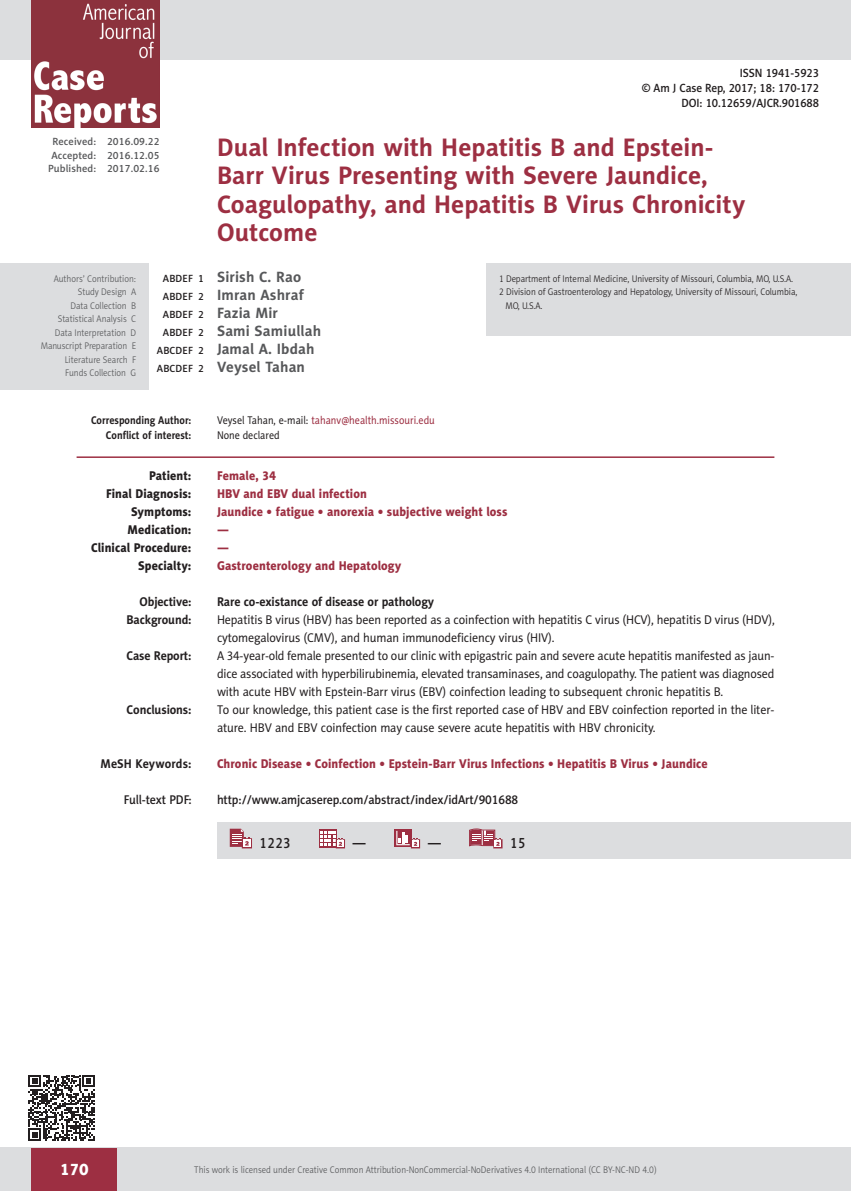
<style>
.page{position:relative;width:851px;height:1191px;background:#fff}
.page>*{position:absolute;margin:0;border:0;box-sizing:border-box;transform-origin:0 0}
.AJCR_Tytul{font:700 25.5px/28.5px "Naomi Sans EFN";color:#9d2f42}
.t1{font:16.5px "Naomi Sans EFN Heavy";color:#fff}
.AJCR_Autorzy{font:700 15px "Naomi Sans EFN";letter-spacing:.01em;color:#57585a}
.AJCR_dane{font:15px "Naomi Sans EFN Medium";letter-spacing:.03em;color:#231f20;scale:.9 1}
.AJCR_Summary_body{font:12.75px/18px "Naomi Sans EFN";letter-spacing:-.01em;color:#231f20;scale:.95 1}
.AJCR_Summary_body-2{font:12.75px/18px "Naomi Sans EFN";letter-spacing:-.01em;color:#231f20;text-align:justify;scale:.94 1}
.AJCR_keywords{font:12.75px "Naomi Sans EFN Heavy";letter-spacing:.005em;color:#9d2f42;scale:.95 1}
.AJCR_keywords-2{font:12.75px "Naomi Sans EFN Heavy";letter-spacing:.005em;color:#231f20;scale:.95 1}
.AJCR_Summary_body-3{font:700 12.75px "Naomi Sans EFN";letter-spacing:-.01em;color:#231f20;scale:.95 1}
.AJCR_full_text_pdf{font:12.75px "Naomi Sans EFN Medium";letter-spacing:-.01em;color:#231f20;scale:.95 1}
.AJCR_keywords-3{font:700 12.75px "Naomi Sans EFN";letter-spacing:.005em;color:#231f20;scale:.95 1}
.AJCR_Summary_body-4{font:700 12.75px "Naomi Sans EFN";letter-spacing:-.01em;color:#231f20;scale:.94 1}
.AJCR_full_text_pdf-2{font:12px "Naomi Sans EFN Medium";letter-spacing:-.01em;color:#231f20;scale:.95 1}
.AJCR_Adres{font:11.25px "Naomi Sans EFN";color:#9d2f42;scale:.9 1}
.AJCR_Adres-2{font:700 11.25px "Naomi Sans EFN";color:#231f20;scale:.9 1}
.AJCR_Adres-3{font:11.25px "Naomi Sans EFN";color:#231f20;scale:.9 1}
.t2{font:10.5px "Naomi Sans EFN Medium";letter-spacing:.01em;color:#57585a}
.t3{font:9.75px "Naomi Sans EFN Light";color:#57585a;scale:.9 1}
.AJCR_Afiliacja{font:9.75px/13.5px "Naomi Sans EFN Light";color:#231f20;scale:.9 1}
.s1{font-family:"Naomi Sans EFN Medium";font-weight:400;font-size:10.5px;color:#231f20}
.s2{color:#231f20}
</style>
<div class="page">
<div style="left:217px;top:822px;width:633px;height:36px;background:#dcdddf"></div>
<svg style="left:230px;top:828px;width:22px;height:20px"></svg>
<div style="left:319px;top:829px;width:17px;height:18px;background:#9d2f42"></div>
<svg style="left:320px;top:830px;width:25px;height:18px"></svg>
<div style="left:394px;top:829px;width:18px;height:18px;background:#9d2f42"></div>
<svg style="left:396px;top:831px;width:24px;height:17px"></svg>
<svg style="left:469px;top:828px;width:33px;height:20px"></svg>
<hr style="left:77px;top:456px;width:697px;height:2px;background:#9d2f42">
<div style="left:0;top:264px;width:149px;height:126px;background:#dcdddf"></div>
<div style="left:486px;top:264px;width:364px;height:72px;background:#dcdddf"></div>
<svg style="left:28px;top:1075px;width:67px;height:66px"></svg>
<hr style="left:850px;top:0;width:1px;height:60px;background:#dcdddf">
<div style="left:0;top:1148px;width:850px;height:43px;background:#dcdddf"></div>
<div style="left:32px;top:1147px;width:85px;height:43px;background:#9d2f42"></div>
<div style="left:0;top:0;width:850px;height:60px;background:#dcdddf"></div>
<img style="left:32px;top:0;width:127px;height:127px">
<p class="AJCR_full_text_pdf-2" style="left:739px;top:66px;width:85px">ISSN 1941-5923</p>
<p class="AJCR_full_text_pdf-2" style="left:641px;top:81px;width:188px">© Am J Case Rep, 2017; 18: 170-172</p>
<p class="AJCR_full_text_pdf-2" style="left:681px;top:96px;width:146px">DOI: 10.12659/AJCR.901688</p>
<p class="AJCR_Tytul" style="left:217px;top:133px;width:530px">Dual Infection with Hepatitis B and Epstein-Barr Virus Presenting with Severe Jaundice, Coagulopathy, and Hepatitis B Virus Chronicity Outcome</p>
<p class="AJCR_Autorzy" style="left:163px;top:268px;width:140px"><span class="s1">ABDEF 1</span> Sirish C. Rao</p>
<p class="AJCR_Autorzy" style="left:163px;top:286px;width:142px"><span class="s1">ABDEF 2</span> Imran Ashraf</p>
<p class="AJCR_Autorzy" style="left:163px;top:304px;width:116px"><span class="s1">ABDEF 2</span> Fazia Mir</p>
<p class="AJCR_Autorzy" style="left:163px;top:322px;width:160px"><span class="s1">ABDEF 2</span> Sami Samiullah</p>
<p class="AJCR_Autorzy" style="left:157px;top:340px;width:159px"><span class="s1">ABCDEF 2</span> Jamal A. Ibdah</p>
<p class="AJCR_Autorzy" style="left:157px;top:358px;width:150px"><span class="s1">ABCDEF 2</span> Veysel Tahan</p>
<p class="t2" style="left:52px;top:136px;width:109px">Received: 2016.09.22</p>
<p class="t2" style="left:51px;top:149px;width:110px">Accepted: 2016.12.05</p>
<p class="t2" style="left:48px;top:163px;width:113px">Published: 2017.02.16</p>
<p class="t3" style="left:54px;top:273px;width:93px">Authors’ Contribution:</p>
<p class="t3" style="left:78px;top:286px;width:66px">Study Design A</p>
<p class="t3" style="left:70px;top:300px;width:74px">Data Collection B</p>
<p class="t3" style="left:58px;top:313px;width:89px">Statistical Analysis C</p>
<p class="t3" style="left:55px;top:327px;width:92px">Data Interpretation D</p>
<p class="t3" style="left:41px;top:340px;width:107px">Manuscript Preparation E</p>
<p class="t3" style="left:65px;top:354px;width:81px">Literature Search F</p>
<p class="t3" style="left:65px;top:367px;width:80px">Funds Collection G</p>
<p class="AJCR_Afiliacja" style="left:499px;top:272px;width:328px">1 Department of Internal Medicine, University of Missouri, Columbia, MO, U.S.A.</p>
<p class="AJCR_Afiliacja" style="left:505px;top:285px;width:326px;text-indent:-6px">2 Division of Gastroenterology and Hepatology, University of Missouri, Columbia,<br>MO, U.S.A.</p>
<p class="AJCR_Adres-2" style="left:91px;top:413px;width:113px">Corresponding Author:</p>
<p class="AJCR_Adres" style="left:217px;top:413px;width:243px"><span class="s2">Veysel Tahan, e-mail:</span> tahanv@health.missouri.edu</p>
<p class="AJCR_Adres-2" style="left:106px;top:429px;width:97px">Conflict of interest:</p>
<p class="AJCR_Adres-3" style="left:217px;top:429px;width:71px">None declared</p>
<p class="AJCR_keywords-2" style="left:149px;top:468px;width:46px">Patient:</p>
<p class="AJCR_keywords" style="left:217px;top:468px;width:64px">Female, 34</p>
<p class="AJCR_keywords-2" style="left:106px;top:486px;width:91px">Final Diagnosis:</p>
<p class="AJCR_keywords" style="left:217px;top:486px;width:159px">HBV and EBV dual infection</p>
<p class="AJCR_keywords-2" style="left:131px;top:504px;width:65px">Symptoms:</p>
<p class="AJCR_keywords" style="left:217px;top:504px;width:307px">Jaundice • fatigue • anorexia • subjective weight loss</p>
<p class="AJCR_keywords-2" style="left:128px;top:522px;width:69px">Medication:</p>
<p class="AJCR_keywords" style="left:217px;top:522px;width:14px">—</p>
<p class="AJCR_keywords-2" style="left:91px;top:540px;width:107px">Clinical Procedure:</p>
<p class="AJCR_keywords" style="left:217px;top:540px;width:14px">—</p>
<p class="AJCR_keywords-2" style="left:138px;top:558px;width:58px">Specialty:</p>
<p class="AJCR_keywords" style="left:217px;top:558px;width:195px">Gastroenterology and Hepatology</p>
<p class="AJCR_Summary_body-3" style="left:139px;top:594px;width:56px">Objective:</p>
<p class="AJCR_Summary_body-3" style="left:217px;top:594px;width:230px">Rare co-existance of disease or pathology</p>
<p class="AJCR_Summary_body-3" style="left:126px;top:612px;width:70px">Background:</p>
<p class="AJCR_Summary_body" style="left:217px;top:611px;width:588px">Hepatitis B virus (HBV) has been reported as a coinfection with hepatitis C virus (HCV), hepatitis D virus (HDV), cytomegalovirus (CMV), and human immunodeficiency virus (HIV).</p>
<p class="AJCR_Summary_body-4" style="left:126px;top:648px;width:71px">Case Report:</p>
<p class="AJCR_Summary_body-2" style="left:217px;top:647px;width:594px">A 34-year-old female presented to our clinic with epigastric pain and severe acute hepatitis manifested as jaun&shy;dice associated with hyperbilirubinemia, elevated transaminases, and coagulopathy. The patient was diagnosed with acute HBV with Epstein-Barr virus (EBV) coinfection leading to subsequent chronic hepatitis B.</p>
<p class="AJCR_Summary_body-3" style="left:127px;top:702px;width:70px">Conclusions:</p>
<p class="AJCR_Summary_body" style="left:217px;top:701px;width:588px">To our knowledge, this patient case is the first reported case of HBV and EBV coinfection reported in the liter&shy;ature. HBV and EBV coinfection may cause severe acute hepatitis with HBV chronicity.</p>
<p class="AJCR_keywords-3" style="left:100px;top:756px;width:97px">MeSH Keywords:</p>
<p class="AJCR_keywords" style="left:217px;top:756px;width:518px">Chronic Disease • Coinfection • Epstein-Barr Virus Infections • Hepatitis B Virus • Jaundice</p>
<p class="AJCR_full_text_pdf" style="left:124px;top:792px;width:73px">Full-text PDF:</p>
<p class="AJCR_full_text_pdf" style="left:217px;top:792px;width:318px">http://www.amjcaserep.com/abstract/index/idArt/901688</p>
<p class="AJCR_dane" style="left:259px;top:834px;width:36px">1223</p>
<p class="AJCR_dane" style="left:352px;top:834px;width:16px">—</p>
<p class="AJCR_dane" style="left:427px;top:834px;width:16px">—</p>
<p class="AJCR_dane" style="left:510px;top:834px;width:19px">15</p>
<p class="t1" style="left:60px;top:1159px;width:30px">170</p>
<p class="t3" style="left:194px;top:1164px;width:515px">This work is licensed under Creative Common Attribution-NonCommercial-NoDerivatives 4.0 International (CC BY-NC-ND 4.0)</p>
</div>
